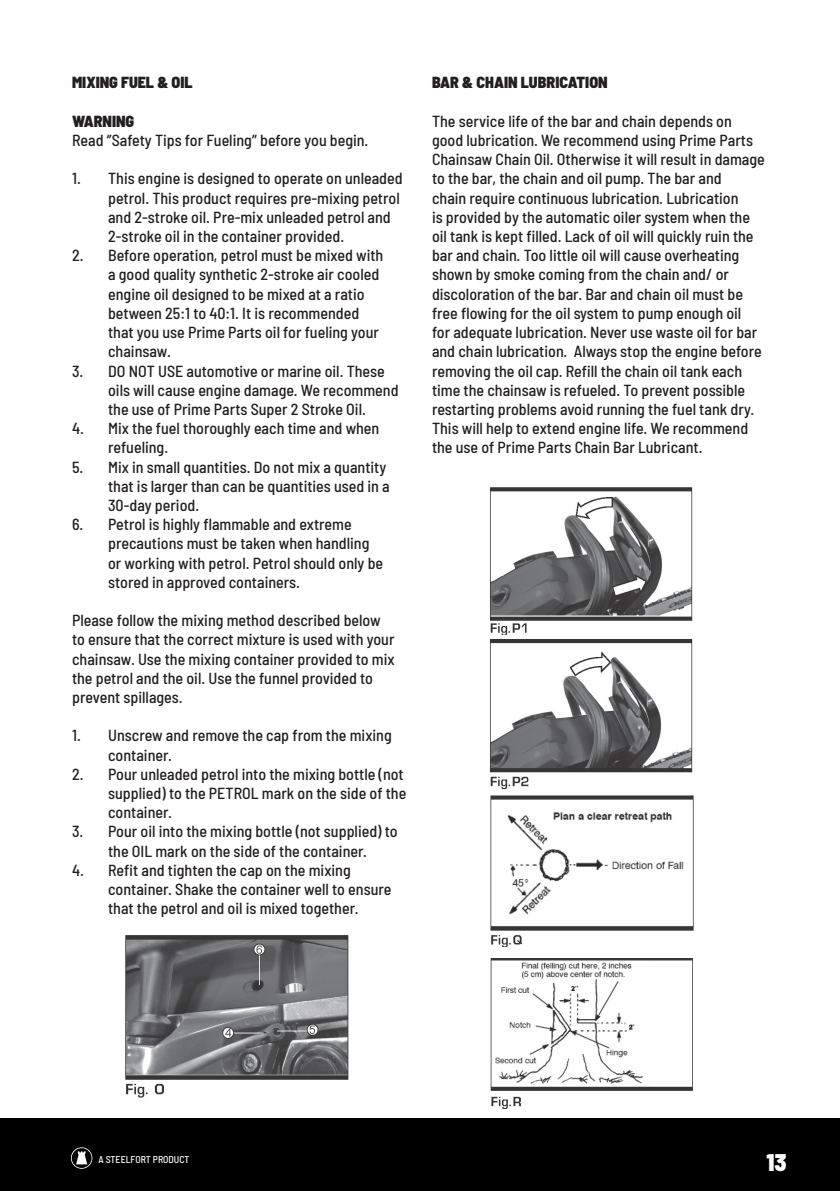
<style>
.page{position:relative;width:840px;height:1191px;background:#fff}
.page>*{position:absolute;margin:0;border:0;box-sizing:border-box;transform-origin:0 0}
.t1{font:900 semi-condensed 24px "Barlow";color:#fff}
.t2{font:500 semi-condensed 16px/19.2px "Barlow";color:#231f20}
.t3{font:900 semi-condensed 16px "Barlow";color:#231f20}
.t4{font:500 semi-condensed 9.8px "Barlow";color:#fff}
</style>
<div class="page">
<div style="left:0;top:1119px;width:839px;height:72px;background:#000"></div>
<svg style="left:71px;top:1147px;width:21px;height:21px"></svg>
<img style="left:125px;top:935px;width:224px;height:163px">
<img style="left:490px;top:487px;width:204px;height:459px">
<img style="left:490px;top:958px;width:203px;height:150px">
<p class="t3" style="left:72px;top:71px;width:122px">MIXING FUEL &amp; OIL</p>
<p class="t3" style="left:72px;top:109px;width:64px">WARNING</p>
<p class="t2" style="left:72px;top:129px;width:297px">Read ‘’Safety Tips for Fueling’’ before you begin.</p>
<p class="t2" style="left:108px;top:168px;width:296px;text-indent:-36px">1. This engine is designed to operate on unleaded petrol. This product requires pre-mixing petrol and 2-stroke oil. Pre-mix unleaded petrol and 2-stroke oil in the container provided.</p>
<p class="t2" style="left:108px;top:245px;width:276px;text-indent:-36px">2. Before operation, petrol must be mixed with a good quality synthetic 2-stroke air cooled engine oil designed to be mixed at a ratio between 25:1 to 40:1. It is recommended that you use Prime Parts oil for fueling your chainsaw.</p>
<p class="t2" style="left:108px;top:360px;width:292px;text-indent:-36px">3. DO NOT USE automotive or marine oil. These oils will cause engine damage. We recommend the use of Prime Parts Super 2 Stroke Oil.</p>
<p class="t2" style="left:108px;top:417px;width:273px;text-indent:-36px">4. Mix the fuel thoroughly each time and when refueling.</p>
<p class="t2" style="left:108px;top:456px;width:283px;text-indent:-36px">5. Mix in small quantities. Do not mix a quantity that is larger than can be quantities used in a<br>30-day period.</p>
<p class="t2" style="left:108px;top:513px;width:276px;text-indent:-36px">6. Petrol is highly flammable and extreme precautions must be taken when handling or working with petrol. Petrol should only be stored in approved containers.</p>
<p class="t2" style="left:72px;top:609px;width:324px">Please follow the mixing method described below to ensure that the correct mixture is used with your chainsaw. Use the mixing container provided to mix the petrol and the oil. Use the funnel provided to prevent spillages.</p>
<p class="t2" style="left:108px;top:725px;width:285px;text-indent:-36px">1. Unscrew and remove the cap from the mixing container.</p>
<p class="t2" style="left:108px;top:763px;width:299px;text-indent:-36px">2. Pour unleaded petrol into the mixing bottle (not supplied) to the PETROL mark on the side of the container.</p>
<p class="t2" style="left:72px;top:821px;width:327px;text-align:center">3. Pour oil into the mixing bottle (not supplied) to the OIL mark on the side of the container.</p>
<p class="t2" style="left:108px;top:859px;width:285px;text-indent:-36px">4. Refit and tighten the cap on the mixing container. Shake the container well to ensure that the petrol and oil is mixed together.</p>
<p class="t3" style="left:432px;top:71px;width:177px">BAR &amp; CHAIN LUBRICATION</p>
<p class="t2" style="left:432px;top:110px;width:334px">The service life of the bar and chain depends on good lubrication. We recommend using Prime Parts Chainsaw Chain Oil. Otherwise it will result in damage to the bar, the chain and oil pump. The bar and<br>chain require continuous lubrication. Lubrication<br>is provided by the automatic oiler system when the oil tank is kept filled. Lack of oil will quickly ruin the bar and chain. Too little oil will cause overheating shown by smoke coming from the chain and/ or discoloration of the bar. Bar and chain oil must be free flowing for the oil system to pump enough oil<br>for adequate lubrication. Never use waste oil for bar and chain lubrication. Always stop the engine before removing the oil cap. Refill the chain oil tank each time the chainsaw is refueled. To prevent possible restarting problems avoid running the fuel tank dry.<br>This will help to extend engine life. We recommend the use of Prime Parts Chain Bar Lubricant.</p>
<p class="t4" style="left:98px;top:1152px;width:92px">A STEELFORT PRODUCT</p>
<h1 class="t1" style="left:766px;top:1144px;width:22px">13</h1>
</div>
